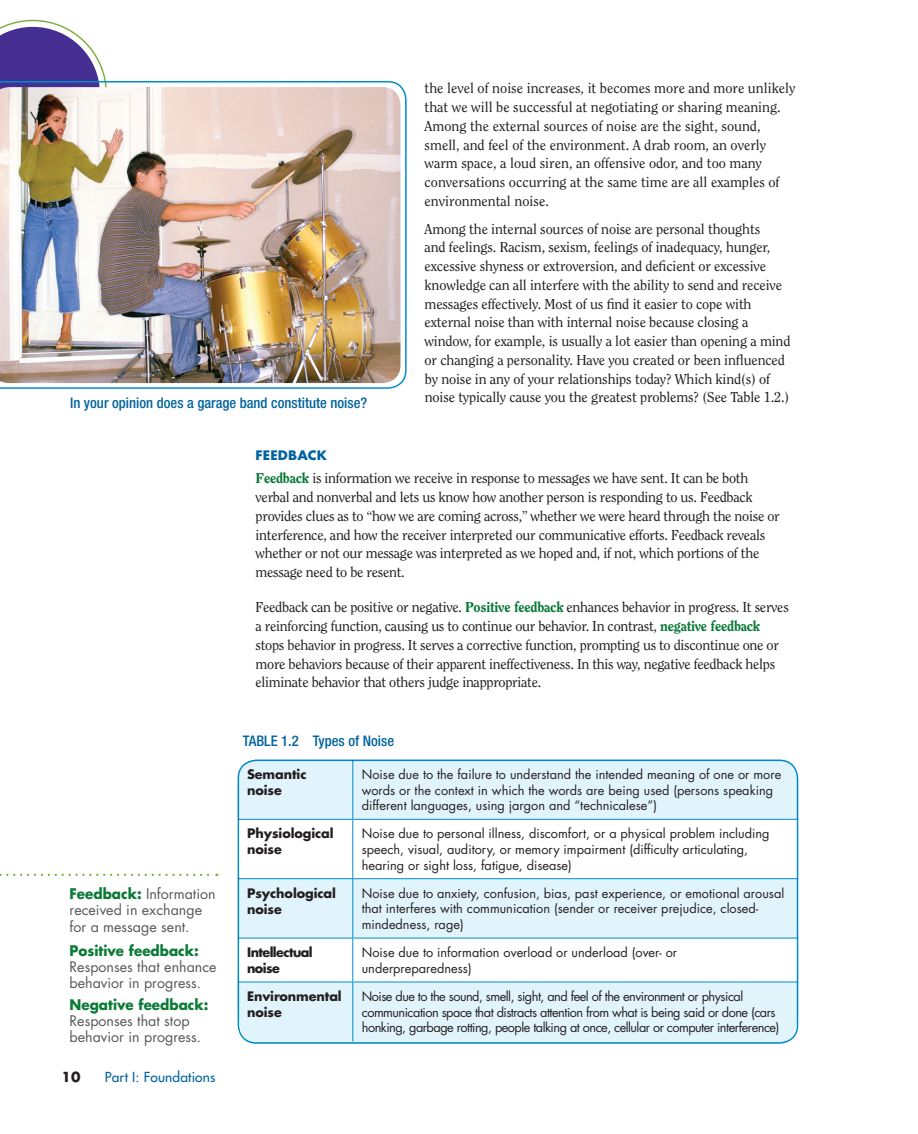
<style>
.page{position:relative;width:918px;height:1134px;background:#fff}
.page>*{position:absolute;margin:0;border:0;box-sizing:border-box;transform-origin:0 0}
.t1{font:500 condensed 14.7px "Helvetica Neue";color:#00639e}
.t2{font:14.25px/18.8px "Clearface Std";letter-spacing:-.01em;color:#231f20}
.t3{font:14.25px/16.5px "Futura";color:#57585a}
.t4{font:700 14.25px "Futura";color:#0b7a36;scale:.95 1}
.t5{font:13.5px "Futura";letter-spacing:.01em;color:#00639e}
.t6{font:700 13.5px "Futura";color:#231f20}
.t7{font:12.75px/15.8px "Futura";color:#231f20}
.t8{font:12.75px/15.8px "Futura";letter-spacing:-.04em;color:#231f20}
.t9{font:700 12.75px/15.8px "Futura";letter-spacing:-.005em;color:#231f20}
.t10{font:700 12.75px/15.8px "Futura";letter-spacing:-.045em;color:#231f20}
.t11{font:700 12.75px "Futura";letter-spacing:.01em;color:#00639e;scale:1.05 1}
.s1{font-weight:800;color:#0b7a36}
.s2{font-weight:700;color:#0b7a36}
</style>
<div class="page">
<svg style="left:0;top:874px;width:217px;height:2px"></svg>
<svg style="left:0;top:20px;width:106px;height:61px"></svg>
<svg style="left:0;top:81px;width:407px;height:308px"></svg>
<img style="left:0;top:87px;width:400px;height:296px">
<div style="left:238px;top:759px;width:560px;height:60px;background:#e1f4fc"></div>
<div style="left:238px;top:983px;width:560px;height:61px;background:#e1f4fc"></div>
<svg style="left:241px;top:820px;width:554px;height:162px"></svg>
<div style="left:241px;top:879px;width:554px;height:59px;background:#e1f4fc"></div>
<hr style="left:238px;top:982px;width:115px;height:1px;background:#008dcb">
<hr style="left:353px;top:982px;width:445px;height:1px;background:#008dcb">
<hr style="left:352px;top:760px;width:1px;height:59px;background:#008dcb">
<hr style="left:352px;top:820px;width:1px;height:58px;background:#008dcb">
<hr style="left:352px;top:879px;width:1px;height:59px;background:#008dcb">
<hr style="left:352px;top:938px;width:1px;height:44px;background:#008dcb">
<hr style="left:352px;top:982px;width:1px;height:59px;background:#008dcb">
<hr style="left:238px;top:819px;width:115px;height:1px;background:#008dcb">
<hr style="left:353px;top:819px;width:445px;height:1px;background:#008dcb">
<hr style="left:238px;top:878px;width:115px;height:1px;background:#008dcb">
<hr style="left:353px;top:878px;width:445px;height:1px;background:#008dcb">
<hr style="left:238px;top:938px;width:115px;height:1px;background:#008dcb">
<hr style="left:353px;top:938px;width:445px;height:1px;background:#008dcb">
<div style="left:238px;top:760px;width:560px;height:284px;border:2px solid #008dcb;border-radius:18px"></div>
<p class="t1" style="left:70px;top:394px;width:299px">In your opinion does a garage band constitute noise?</p>
<p class="t2" style="left:425px;top:79px;width:372px">the level of noise increases, it becomes more and more unlikely that we will be successful at negotiating or sharing meaning.<br>Among the external sources of noise are the sight, sound, smell, and feel of the environment. A drab room, an overly warm space, a loud siren, an offensive odor, and too many conversations occurring at the same time are all examples of environmental noise.</p>
<p class="t2" style="left:425px;top:219px;width:367px">Among the internal sources of noise are personal thoughts<br>and feelings. Racism, sexism, feelings of inadequacy, hunger, excessive shyness or extroversion, and deficient or excessive knowledge can all interfere with the ability to send and receive messages effectively. Most of us find it easier to cope with external noise than with internal noise because closing a window, for example, is usually a lot easier than opening a mind or changing a personality. Have you created or been influenced by noise in any of your relationships today? Which kind(s) of noise typically cause you the greatest problems? (See Table 1.2.)</p>
<p class="t11" style="left:256px;top:447px;width:70px">FEEDBACK</p>
<p class="t2" style="left:256px;top:469px;width:526px"><span class="s1">Feedback</span> is information we receive in response to messages we have sent. It can be both verbal and nonverbal and lets us know how another person is responding to us. Feedback provides clues as to “how we are coming across,” whether we were heard through the noise or interference, and how the receiver interpreted our communicative efforts. Feedback reveals whether or not our message was interpreted as we hoped and, if not, which portions of the message need to be resent.</p>
<p class="t2" style="left:256px;top:598px;width:535px">Feedback can be positive or negative. <span class="s1">Positive feedback</span> enhances behavior in progress. It serves a reinforcing function, causing us to continue our behavior. In contrast, <span class="s1">negative feedback </span>stops behavior in progress. It serves a corrective function, prompting us to discontinue one or more behaviors because of their apparent ineffectiveness. In this way, negative feedback helps eliminate behavior that others judge inappropriate.</p>
<p class="t3" style="left:70px;top:885px;width:148px"><span class="s2">Feedback:</span> Information received in exchange for a message sent.</p>
<p class="t4" style="left:70px;top:941px;width:138px">Positive feedback:</p>
<p class="t3" style="left:70px;top:959px;width:149px;line-height:15.9px">Responses that enhance behavior in progress.</p>
<p class="t4" style="left:70px;top:995px;width:148px">Negative feedback:</p>
<p class="t3" style="left:70px;top:1013px;width:133px;line-height:15.9px">Responses that stop behavior in progress.</p>
<p class="t6" style="left:62px;top:1068px;width:21px">10</p>
<p class="t5" style="left:105px;top:1069px;width:112px">Part I: Foundations</p>
<p class="t1" style="left:243px;top:732px;width:153px">TABLE 1.2 Types of Noise</p>
<p class="t9" style="left:247px;top:766px;width:61px">Semantic noise</p>
<p class="t7" style="left:362px;top:766px;width:421px">Noise due to the failure to understand the intended meaning of one or more words or the context in which the words are being used (persons speaking different languages, using jargon and “technicalese”)</p>
<p class="t9" style="left:247px;top:826px;width:88px">Physiological noise</p>
<p class="t7" style="left:362px;top:826px;width:409px">Noise due to personal illness, discomfort, or a physical problem including speech, visual, auditory, or memory impairment (difficulty articulating, hearing or sight loss, fatigue, disease)</p>
<p class="t9" style="left:247px;top:885px;width:90px">Psychological noise</p>
<p class="t7" style="left:362px;top:885px;width:424px">Noise due to anxiety, confusion, bias, past experience, or emotional arousal that interferes with communication (sender or receiver prejudice, closed&shy;mindedness, rage)</p>
<p class="t10" style="left:247px;top:944px;width:67px">Intellectual noise</p>
<p class="t7" style="left:362px;top:945px;width:317px">Noise due to information overload or underload (over- or underpreparedness)</p>
<p class="t9" style="left:247px;top:988px;width:96px">Environmental noise</p>
<p class="t8" style="left:362px;top:988px;width:419px">Noise due to the sound, smell, sight, and feel of the environment or physical communication space that distracts attention from what is being said or done (cars honking, garbage rotting, people talking at once, cellular or computer interference)</p>
</div>
